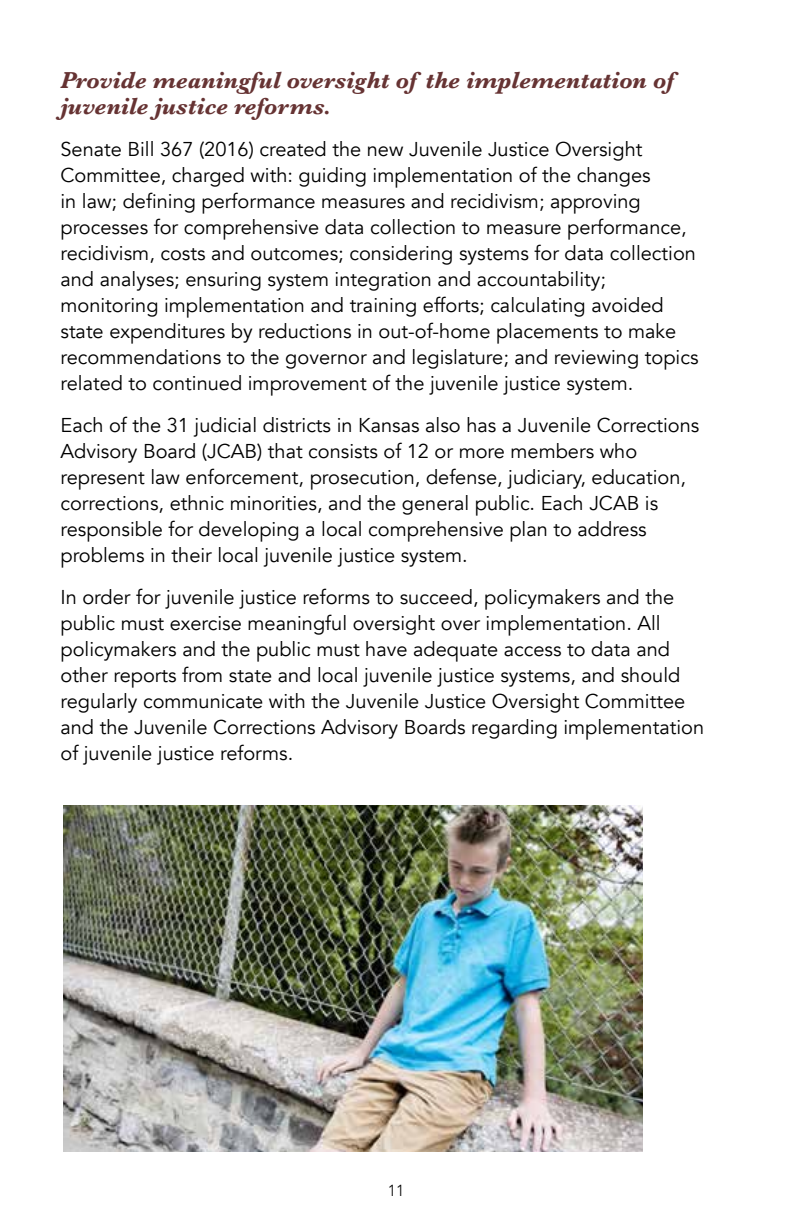
<style>
.page{position:relative;width:792px;height:1224px;background:#fff}
.page>*{position:absolute;margin:0;border:0;box-sizing:border-box;transform-origin:0 0}
.t1{font:italic 700 24px/26px "Baskerville";color:#633}
.t2{font:20px/26px "Avenir";color:#000}
.t3{font:300 16px "Avenir";color:#000}
</style>
<div class="page">
<img style="left:63px;top:805px;width:579px;height:347px">
<p class="t1" style="left:60px;top:67px;width:615px">Provide meaningful oversight of the implementation of juvenile justice reforms.</p>
<p class="t2" style="left:60px;top:137px;width:640px">Senate Bill 367 (2016) created the new Juvenile Justice Oversight Committee, charged with: guiding implementation of the changes<br>in law; defining performance measures and recidivism; approving processes for comprehensive data collection to measure performance, recidivism, costs and outcomes; considering systems for data collection and analyses; ensuring system integration and accountability; monitoring implementation and training efforts; calculating avoided state expenditures by reductions in out-of-home placements to make recommendations to the governor and legislature; and reviewing topics related to continued improvement of the juvenile justice system.</p>
<p class="t2" style="left:60px;top:413px;width:640px">Each of the 31 judicial districts in Kansas also has a Juvenile Corrections Advisory Board (JCAB) that consists of 12 or more members who represent law enforcement, prosecution, defense, judiciary, education, corrections, ethnic minorities, and the general public. Each JCAB is responsible for developing a local comprehensive plan to address problems in their local juvenile justice system.</p>
<p class="t2" style="left:60px;top:585px;width:645px">In order for juvenile justice reforms to succeed, policymakers and the public must exercise meaningful oversight over implementation. All policymakers and the public must have adequate access to data and other reports from state and local juvenile justice systems, and should regularly communicate with the Juvenile Justice Oversight Committee and the Juvenile Corrections Advisory Boards regarding implementation of juvenile justice reforms.</p>
<p class="t3" style="left:388px;top:1181px;width:18px">11</p>
</div>
